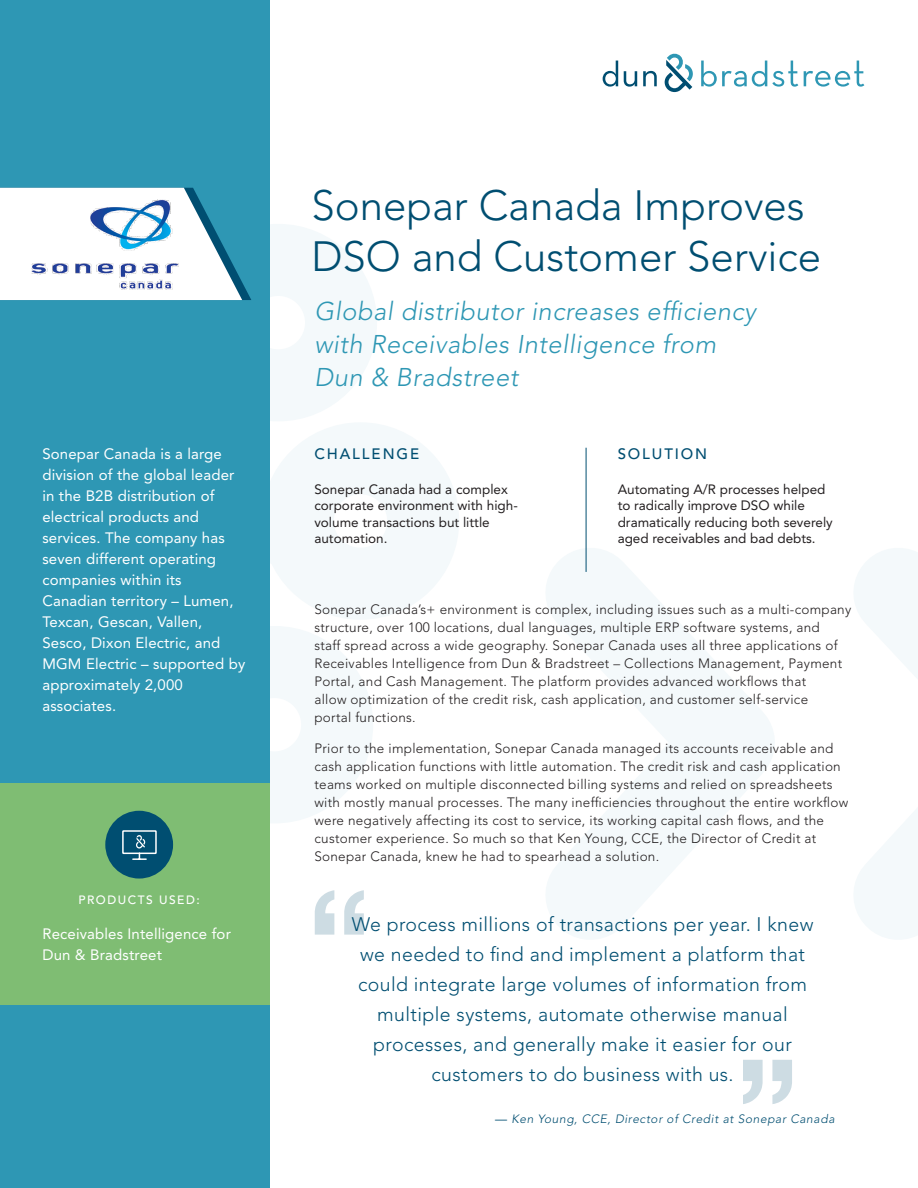
<style>
.page{position:relative;width:918px;height:1188px;background:#fff}
.page>*{position:absolute;margin:0;border:0;box-sizing:border-box;transform-origin:0 0}
.t1{font:700 138.3px "Helvetica Neue";color:#004e71}
._05_Body_Copy{font:300 42px/51px "Avenir LT Std";color:#004e71}
.Cover_Subhead{font:italic 300 25.5px/33px "Avenir LT Std";letter-spacing:.02em;color:#2e97b4}
.Cover_Subhead-2{font:300 19.5px/30px "Avenir LT Std";letter-spacing:.02em;color:#004e71;text-align:center}
._05_Body_Copy-2{font:15px/21px "Avenir LT Std";letter-spacing:.01em;color:#fff}
.Cover_Subhead-3{font:500 15px "Avenir LT Std";letter-spacing:.125em;color:#004e71}
.Cover_Subhead-4{font:300 13.5px/18px "Avenir LT Std";letter-spacing:.02em;color:#231f20}
.Cover_Subhead-5{font:13.5px/16.5px "Avenir LT Std";color:#231f20}
.Cover_Subhead-6{font:italic 300 12px "Avenir LT Std";letter-spacing:.05em;color:#004e71}
.Cover_Subhead-7{font:500 12px "Avenir LT Std";letter-spacing:.125em;color:#fff}
.s1{font-weight:400;font-style:normal}
</style>
<div class="page">
<svg style="left:854px;top:548px;width:64px;height:391px"></svg>
<svg style="left:546px;top:466px;width:229px;height:473px"></svg>
<svg style="left:269px;top:99px;width:190px;height:845px"></svg>
<div style="left:0;top:0;width:269px;height:1188px;background:#2e97b4"></div>
<svg style="left:603px;top:53px;width:90px;height:39px"></svg>
<svg style="left:804px;top:61px;width:60px;height:26px"></svg>
<svg style="left:701px;top:61px;width:97px;height:26px"></svg>
<hr style="left:586px;top:448px;width:1px;height:124px;background:#004e71">
<div style="left:0;top:784px;width:269px;height:221px;background:#7fbd73"></div>
<svg style="left:0;top:188px;width:251px;height:112px"></svg>
<div style="left:105px;top:811px;width:68px;height:68px;background:#004e71;border-radius:50%"></div>
<svg style="left:122px;top:830px;width:35px;height:30px"></svg>
<img style="left:32px;top:200px;width:146px;height:89px">
<p class="_05_Body_Copy-2" style="left:42px;top:443px;width:204px">Sonepar Canada is a large division of the global leader in the B2B distribution of electrical products and services. The company has seven different operating companies within its<br>Canadian territory – Lumen,<br>Texcan, Gescan, Vallen,<br>Sesco, Dixon Electric, and<br>MGM Electric – supported by approximately 2,000 associates.</p>
<p class="Cover_Subhead-7" style="left:79px;top:893px;width:123px">PRODUCTS USED:</p>
<p class="_05_Body_Copy-2" style="left:42px;top:923px;width:190px">Receivables Intelligence for<br>Dun &amp; Bradstreet</p>
<p class="_05_Body_Copy" style="left:311px;top:180px;width:511px">Sonepar Canada Improves<br>DSO and Customer Service</p>
<p class="Cover_Subhead" style="left:314px;top:295px;width:443px">Global distributor increases efficiency with Receivables Intelligence from<br>Dun &amp; Bradstreet</p>
<p class="Cover_Subhead-3" style="left:314px;top:445px;width:106px">CHALLENGE</p>
<p class="Cover_Subhead-5" style="left:314px;top:481px;width:205px">Sonepar Canada had a complex corporate environment with high&shy;volume transactions but little automation.</p>
<p class="Cover_Subhead-3" style="left:618px;top:445px;width:91px">SOLUTION</p>
<p class="Cover_Subhead-5" style="left:618px;top:481px;width:217px">Automating A/R processes helped to radically improve DSO while dramatically reducing both severely aged receivables and bad debts.</p>
<p class="Cover_Subhead-4" style="left:314px;top:600px;width:538px">Sonepar Canada’s+ environment is complex, including issues such as a multi-company structure, over 100 locations, dual languages, multiple ERP software systems, and<br>staff spread across a wide geography. Sonepar Canada uses all three applications of Receivables Intelligence from Dun &amp; Bradstreet – Collections Management, Payment Portal, and Cash Management. The platform provides advanced workflows that<br>allow optimization of the credit risk, cash application, and customer self-service<br>portal functions.</p>
<p class="Cover_Subhead-4" style="left:314px;top:740px;width:535px">Prior to the implementation, Sonepar Canada managed its accounts receivable and cash application functions with little automation. The credit risk and cash application teams worked on multiple disconnected billing systems and relied on spreadsheets with mostly manual processes. The many inefficiencies throughout the entire workflow were negatively affecting its cost to service, its working capital cash flows, and the customer experience. So much so that Ken Young, CCE, the Director of Credit at Sonepar Canada, knew he had to spearhead a solution.</p>
<h1 class="t1" style="left:307px;top:831px;width:66px">“</h1>
<p class="Cover_Subhead-2" style="left:352px;top:909px;width:463px">We process millions of transactions per year. I knew we needed to find and implement a platform that could integrate large volumes of information from multiple systems, automate otherwise manual processes, and generally make it easier for our customers to do business with us.</p>
<h1 class="t1" style="left:800px;top:1163px;width:66px;rotate:-180deg">“</h1>
<p class="Cover_Subhead-6" style="left:495px;top:1112px;width:341px"><span class="s1">—</span> Ken Young, CCE, Director of Credit at Sonepar Canada</p>
</div>
